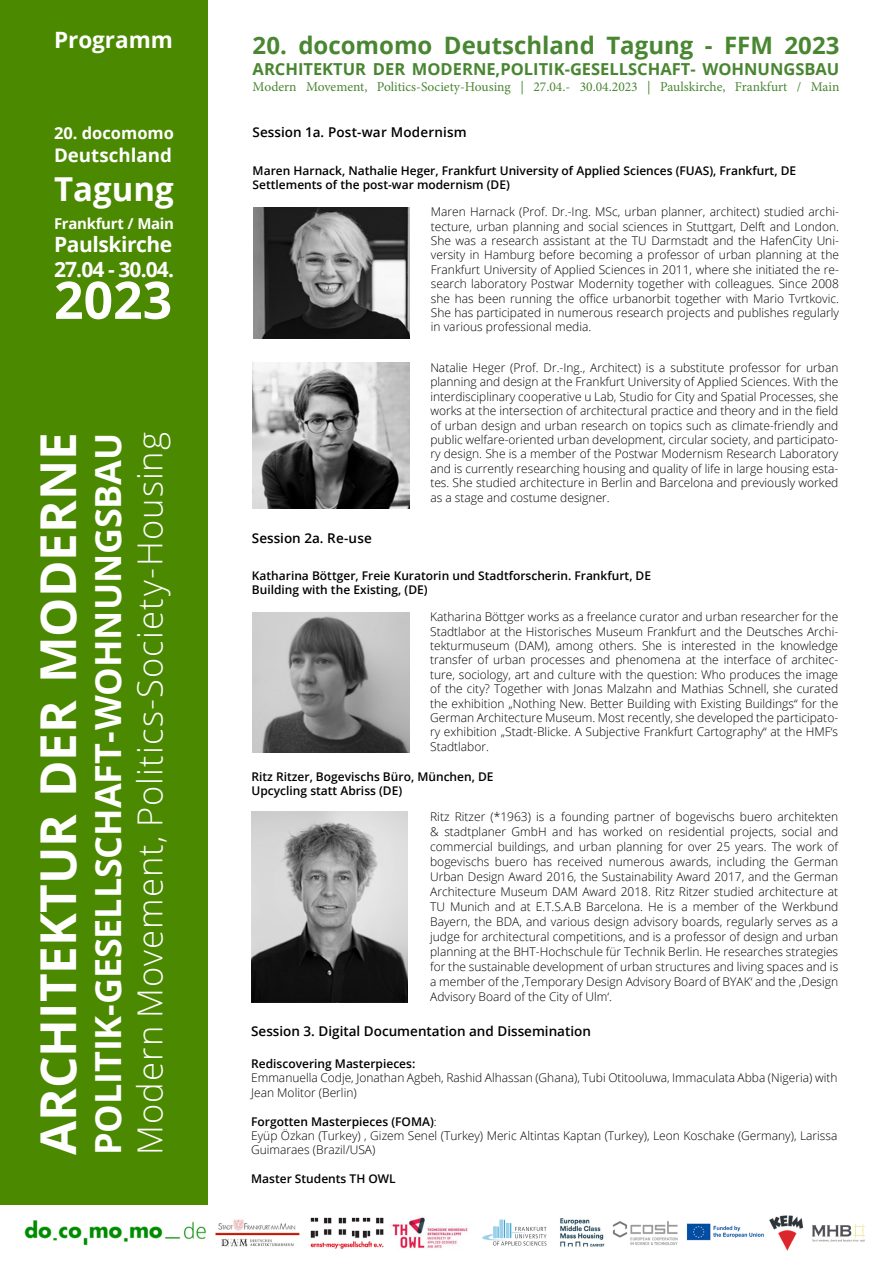
<style>
.page{position:relative;width:893px;height:1263px;background:#fff}
.page>*{position:absolute;margin:0;border:0;box-sizing:border-box;transform-origin:0 0}
.t1{font:700 51.75px "Open Sans";color:#fff}
.t2{font:700 49.5px "Open Sans";color:#fff}
.t3{font:700 36px "Open Sans";letter-spacing:-.005em;color:#fff}
.t4{font:300 34.5px "Open Sans";letter-spacing:.03em;color:#fff}
.t5{font:700 33px "Open Sans";color:#fff}
.t6{font:700 24px "Open Sans";color:#498632}
.t7{font:700 22.5px "Open Sans";color:#fff}
.t8{font:700 21px/25.2px "Open Sans";letter-spacing:-.02em;color:#fff}
.t9{font:700 18.75px "Open Sans";color:#fff}
.t10{font:700 16.5px "Open Sans";color:#498632}
.t11{font:700 16.5px "Open Sans";color:#fff}
.t12{font:700 15px "Open Sans";letter-spacing:-.02em;color:#fff}
.t13{font:600 13.5px "Open Sans";color:#000}
.t14{font:13.5px "Minion Pro";color:#498632}
.t15{font:300 12px/14.4px "Open Sans";color:#000;text-align:justify}
.t16{font:600 12px/14.4px "Open Sans";color:#000}
.s1{font-weight:600}
</style>
<div class="page">
<div style="left:0;top:0;width:208px;height:1204px;background:#4b8900"></div>
<img style="left:24px;top:1220px;width:182px;height:26px">
<img style="left:215px;top:1219px;width:85px;height:28px">
<img style="left:310px;top:1217px;width:74px;height:32px">
<img style="left:392px;top:1216px;width:76px;height:33px">
<img style="left:482px;top:1219px;width:65px;height:27px">
<img style="left:686px;top:1223px;width:78px;height:18px">
<img style="left:560px;top:1218px;width:45px;height:29px">
<img style="left:769px;top:1215px;width:35px;height:36px">
<img style="left:812px;top:1223px;width:54px;height:19px">
<img style="left:612px;top:1221px;width:66px;height:24px">
<img style="left:253px;top:207px;width:157px;height:131px">
<img style="left:253px;top:363px;width:156px;height:145px">
<img style="left:253px;top:613px;width:156px;height:139px">
<img style="left:251px;top:811px;width:157px;height:192px">
<h3 class="t7" style="left:54px;top:24px;width:120px">Programm</h3>
<h3 class="t11" style="left:54px;top:121px;width:122px">20. docomomo</h3>
<h3 class="t9" style="left:54px;top:142px;width:119px">Deutschland</h3>
<h3 class="t5" style="left:54px;top:166px;width:121px">Tagung</h3>
<p class="t12" style="left:54px;top:213px;width:122px">Frankfurt / Main</p>
<h3 class="t8" style="left:54px;top:231px;width:122px">Paulskirche<br>27.04 - 30.04.</h3>
<h1 class="t1" style="left:54px;top:264px;width:120px">2023</h1>
<h2 class="t2" style="left:23px;top:1155px;width:724px;rotate:-90deg">ARCHITEKTUR DER MODERNE</h2>
<h3 class="t3" style="left:83px;top:1155px;width:724px;rotate:-90deg">POLITIK-GESELLSCHAFT- WOHNUNGSBAU</h3>
<h3 class="t4" style="left:126px;top:1155px;width:724px;rotate:-90deg">Modern Movement, Politics-Society-Housing</h3>
<h3 class="t6" style="left:253px;top:29px;width:588px">20. docomomo Deutschland Tagung - FFM 2023</h3>
<h3 class="t10" style="left:253px;top:57px;width:588px">ARCHITEKTUR DER MODERNE,POLITIK-GESELLSCHAFT- WOHNUNGSBAU</h3>
<p class="t14" style="left:253px;top:78px;width:588px">Modern Movement, Politics-Society-Housing | 27.04.- 30.04.2023 | Paulskirche, Frankfurt / Main</p>
<p class="t13" style="left:253px;top:123px;width:216px">Session 1a. Post-war Modernism</p>
<p class="t16" style="left:253px;top:163px;width:545px">Maren Harnack, Nathalie Heger, Frankfurt University of Applied Sciences (FUAS), Frankfurt, DE<br>Settlements of the post-war modernism (DE)</p>
<p class="t15" style="left:431px;top:204px;width:410px">Maren Harnack (Prof. Dr.-Ing. MSc, urban planner, architect) studied archi&shy;tecture, urban planning and social sciences in Stuttgart, Delft and London.<br>She was a research assistant at the TU Darmstadt and the HafenCity Uni&shy;versity in Hamburg before becoming a professor of urban planning at the Frankfurt University of Applied Sciences in 2011, where she initiated the re&shy;search laboratory Postwar Modernity together with colleagues. Since 2008 she has been running the office urbanorbit together with Mario Tvrtkovic.<br>She has participated in numerous research projects and publishes regularly in various professional media.</p>
<p class="t15" style="left:430px;top:360px;width:410px">Natalie Heger (Prof. Dr.-Ing., Architect) is a substitute professor for urban planning and design at the Frankfurt University of Applied Sciences. With the interdisciplinary cooperative u Lab, Studio for City and Spatial Processes, she works at the intersection of architectural practice and theory and in the field of urban design and urban research on topics such as climate-friendly and public welfare-oriented urban development, circular society, and participato&shy;ry design. She is a member of the Postwar Modernism Research Laboratory and is currently researching housing and quality of life in large housing esta&shy;tes. She studied architecture in Berlin and Barcelona and previously worked as a stage and costume designer.</p>
<p class="t13" style="left:252px;top:528px;width:122px">Session 2a. Re-use</p>
<p class="t16" style="left:252px;top:568px;width:401px">Katharina Böttger, Freie Kuratorin und Stadtforscherin. Frankfurt, DE<br>Building with the Existing, (DE)</p>
<p class="t15" style="left:430px;top:609px;width:410px">Katharina Böttger works as a freelance curator and urban researcher for the Stadtlabor at the Historisches Museum Frankfurt and the Deutsches Archi&shy;tekturmuseum (DAM), among others. She is interested in the knowledge transfer of urban processes and phenomena at the interface of architec&shy;ture, sociology, art and culture with the question: Who produces the image of the city? Together with Jonas Malzahn and Mathias Schnell, she curated the exhibition „Nothing New. Better Building with Existing Buildings“ for the German Architecture Museum. Most recently, she developed the participato&shy;ry exhibition „Stadt-Blicke. A Subjective Frankfurt Cartography“ at the HMF‘s Stadtlabor.</p>
<p class="t16" style="left:252px;top:769px;width:244px">Ritz Ritzer, Bogevischs Büro, München, DE<br>Upcycling statt Abriss (DE)</p>
<p class="t15" style="left:430px;top:809px;width:410px;line-height:15px">Ritz Ritzer (*1963) is a founding partner of bogevischs buero architekten &amp; stadtplaner GmbH and has worked on residential projects, social and commercial buildings, and urban planning for over 25 years. The work of bogevischs buero has received numerous awards, including the German Urban Design Award 2016, the Sustainability Award 2017, and the German Architecture Museum DAM Award 2018. Ritz Ritzer studied architecture at TU Munich and at E.T.S.A.B Barcelona. He is a member of the Werkbund Bayern, the BDA, and various design advisory boards, regularly serves as a judge for architectural competitions, and is a professor of design and urban planning at the BHT-Hochschule für Technik Berlin. He researches strategies for the sustainable development of urban structures and living spaces and is a member of the ‚Temporary Design Advisory Board of BYAK‘ and the ‚Design Advisory Board of the City of Ulm‘.</p>
<p class="t13" style="left:251px;top:1021px;width:341px">Session 3. Digital Documentation and Dissemination</p>
<p class="t16" style="left:251px;top:1056px;width:166px">Rediscovering Masterpieces:</p>
<p class="t15" style="left:251px;top:1070px;width:588px">Emmanuella Codje, Jonathan Agbeh, Rashid Alhassan (Ghana), Tubi Otitooluwa, Immaculata Abba (Nigeria) with<br>Jean Molitor (Berlin)</p>
<p class="t15" style="left:251px;top:1114px;width:588px;text-align:left"><span class="s1">Forgotten Masterpieces (FOMA)</span>:<br>Eyüp Özkan (Turkey) , Gizem Senel (Turkey) Meric Altintas Kaptan (Turkey), Leon Koschake (Germany), Larissa<br>Guimaraes (Brazil/USA)</p>
<p class="t16" style="left:251px;top:1171px;width:146px">Master Students TH OWL</p>
</div>
